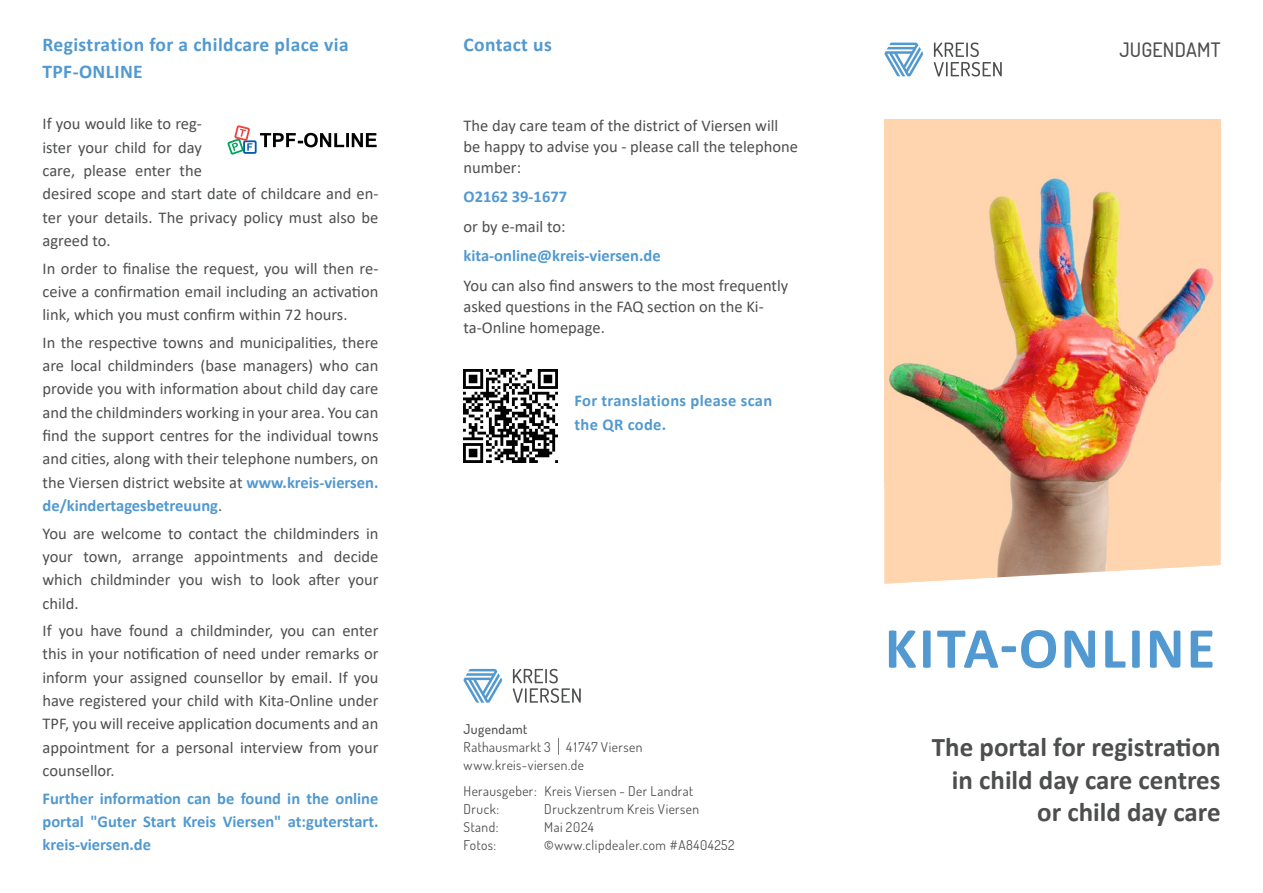
<style>
.page{position:relative;width:1263px;height:893px;background:#fff}
.page>*{position:absolute;margin:0;border:0;box-sizing:border-box;transform-origin:0 0}
.t1{font:700 58.5px "Calibri";letter-spacing:.035em;color:#5199d0}
.t2{font:700 27px/32.4px "Calibri";color:#4d4f4e;text-align:right}
.t3{font:500 19.8px "Dosis";letter-spacing:.01em;color:#4d4f4e}
.t4{font:700 19.5px "Calibri";letter-spacing:.02em;color:#5199d0}
.t5{font:16.5px/23.2px "Calibri";color:#4d4f4e;text-align:justify}
.t6{font:700 16.5px/23.2px "Calibri";color:#5199d0;text-align:justify}
.t7{font:700 16.5px/24px "Calibri";letter-spacing:.02em;color:#5199d0}
.t8{font:13.5px/18px "Dosis";letter-spacing:.035em;color:#4d4f4e}
.t9{font:500 13.5px "Dosis";letter-spacing:.03em;color:#4d4f4e}
.s1{font-weight:700;color:#5199d0}
.s2{font-weight:600}
</style>
<div class="page">
<svg style="left:884px;top:43px;width:39px;height:33px"></svg>
<svg style="left:934px;top:43px;width:68px;height:34px"></svg>
<svg style="left:227px;top:125px;width:150px;height:30px"></svg>
<svg style="left:463px;top:669px;width:39px;height:34px"></svg>
<svg style="left:513px;top:669px;width:68px;height:34px"></svg>
<svg style="left:558px;top:738px;width:1px;height:17px"></svg>
<img style="left:884px;top:119px;width:336px;height:465px">
<img style="left:463px;top:369px;width:94px;height:94px">
<p class="t4" style="left:43px;top:31px;width:308px">Registration for a childcare place via</p>
<p class="t4" style="left:463px;top:31px;width:90px">Contact us</p>
<p class="t4" style="left:43px;top:58px;width:102px">TPF-ONLINE</p>
<p class="t5" style="left:43px;top:112px;width:337px;text-align:left">If you would like to reg-<br>ister your child for day<br>care, please enter the<br>desired scope and start date of childcare and en&shy;ter your details. The privacy policy must also be agreed to.</p>
<p class="t5" style="left:43px;top:256px;width:337px">In order to finalise the request, you will then re&shy;ceive a confirmation email including an activation link, which you must confirm within 72 hours.</p>
<p class="t5" style="left:43px;top:330px;width:337px">In the respective towns and municipalities, there are local childminders (base managers) who can provide you with information about child day care and the childminders working in your area. You can find the support centres for the individual towns and cities, along with their telephone numbers, on the Viersen district website at <span class="s1">www.kreis-viersen. de/kindertagesbetreuung</span>.</p>
<p class="t5" style="left:43px;top:521px;width:337px">You are welcome to contact the childminders in your town, arrange appointments and decide which childminder you wish to look after your child.</p>
<p class="t5" style="left:43px;top:619px;width:337px">If you have found a childminder, you can enter this in your notification of need under remarks or inform your assigned counsellor by email. If you have registered your child with Kita-Online under TPF, you will receive application documents and an appointment for a personal interview from your counsellor.</p>
<p class="t6" style="left:43px;top:786px;width:337px">Further information can be found in the online portal "Guter Start Kreis Viersen" at:guterstart. kreis-viersen.de</p>
<p class="t5" style="left:463px;top:114px;width:336px;line-height:21px;text-align:left">The day care team of the district of Viersen will be happy to advise you - please call the telephone number:</p>
<p class="t6" style="left:463px;top:185px;width:105px">O2162 39-1677</p>
<p class="t5" style="left:463px;top:214px;width:104px">or by e-mail to:</p>
<p class="t6" style="left:463px;top:244px;width:199px">kita-online@kreis-viersen.de</p>
<p class="t5" style="left:463px;top:274px;width:326px;line-height:21px;text-align:left">You can also find answers to the most frequently asked questions in the FAQ section on the Ki&shy;ta-Online homepage.</p>
<p class="t7" style="left:574px;top:388px;width:199px">For translations please scan the QR code.</p>
<p class="t9" style="left:463px;top:720px;width:65px">Jugendamt</p>
<p class="t8" style="left:463px;top:737px;width:180px">Rathausmarkt 3 41747 Viersen www.kreis-viersen.de</p>
<p class="t8" style="left:463px;top:782px;width:231px">Herausgeber: Kreis Viersen - Der Landrat<br>Druck:</p>
<p class="t8" style="left:544px;top:800px;width:156px">Druckzentrum Kreis Viersen</p>
<p class="t8" style="left:463px;top:818px;width:36px">Stand:</p>
<p class="t8" style="left:544px;top:818px;width:51px">Mai 2024</p>
<p class="t8" style="left:463px;top:836px;width:34px">Fotos:</p>
<p class="t8" style="left:544px;top:836px;width:192px"><span class="s2">©</span>www.clipdealer.com #A8404252</p>
<p class="t3" style="left:1119px;top:37px;width:103px">JUGENDAMT</p>
<h1 class="t1" style="left:885px;top:607px;width:332px">KITA-ONLINE</h1>
<h2 class="t2" style="left:932px;top:731px;width:290px">The portal for registration in child day care centres or child day care</h2>
</div>
